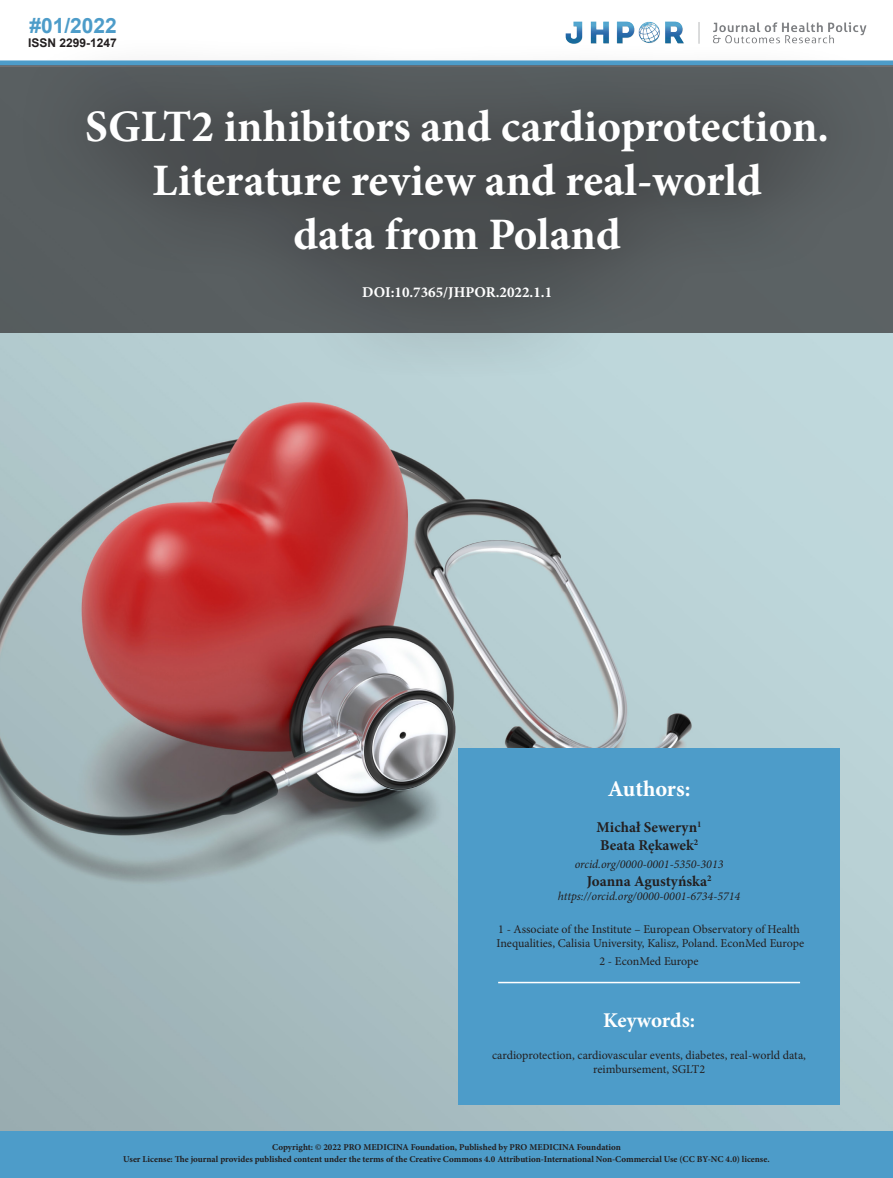
<style>
.page{position:relative;width:893px;height:1178px;background:#fff}
.page>*{position:absolute;margin:0;border:0;box-sizing:border-box;transform-origin:0 0}
.t1{font:700 45px/54px "Minion Pro";letter-spacing:-.005em;color:#fff;text-align:center}
.t2{font:700 22.5px "Minion Pro";letter-spacing:-.005em;color:#fff}
.t3{font:700 21px "Minion Pro";letter-spacing:-.005em;color:#fff}
.t4{font:700 21px "Arial";color:#4d9cc9}
.t5{font:700 15px/18px "Minion Pro";color:#231f20}
.t6{font:700 15px "Minion Pro";color:#fff}
.t7{font:12px/14.4px "Minion Pro";color:#231f20}
.t8{font:italic 12px "Minion Pro";color:#231f20}
.t9{font:700 12px "Arial";color:#231f20}
.t10{font:700 12px "Minion Pro";color:#231f20}
.t11{font:700 9px/12px "Minion Pro";color:#231f20;text-align:center}
</style>
<div class="page">
<img style="left:0;top:332px;width:893px;height:800px">
<div style="left:15px;top:35px;width:878px;height:346px;background:#231f20;opacity:.96"></div>
<div style="left:458px;top:748px;width:382px;height:356px;background:#4d9cc9"></div>
<hr style="left:498px;top:982px;width:302px;height:1px;background:#fff">
<img style="left:550px;top:21px;width:325px;height:26px">
<hr style="left:0;top:61px;width:893px;height:4px;background:#4d9cc9">
<div style="left:0;top:1132px;width:893px;height:46px;background:#4d9cc9"></div>
<h3 class="t4" style="left:29px;top:10px;width:89px">#01/2022</h3>
<h3 class="t9" style="left:28px;top:34px;width:90px">ISSN 2299-1247</h3>
<h1 class="t1" style="left:85px;top:99px;width:745px">SGLT2 inhibitors and cardioprotection.<br>Literature review and real-world<br>data from Poland</h1>
<h3 class="t6" style="left:362px;top:282px;width:192px">DOI:10.7365/JHPOR.2022.1.1</h3>
<h2 class="t2" style="left:608px;top:773px;width:84px">Authors:</h2>
<h3 class="t5" style="left:597px;top:818px;width:106px">Michał Seweryn<sup>1<br></sup>Beata Rękawek<sup>2</sup></h3>
<h3 class="t8" style="left:575px;top:856px;width:150px">orcid.org/0000-0001-5350-3013</h3>
<h3 class="t5" style="left:587px;top:872px;width:126px">Joanna Agustyńska<sup>2</sup></h3>
<h3 class="t8" style="left:558px;top:888px;width:184px">https://orcid.org/0000-0001-6734-5714</h3>
<h3 class="t7" style="left:496px;top:922px;width:309px">1 - Associate of the Institute – European Observatory of Health<br>Inequalities, Calisia University, Kalisz, Poland. EconMed Europe</h3>
<h3 class="t7" style="left:599px;top:954px;width:101px">2 - EconMed Europe</h3>
<h3 class="t3" style="left:603px;top:1005px;width:94px">Keywords:</h3>
<h3 class="t7" style="left:492px;top:1048px;width:315px;text-align:center">cardioprotection, cardiovascular events, diabetes, real-world data, reimbursement, SGLT2</h3>
<h3 class="t10" style="left:443px;top:1136px;width:7px">3</h3>
<p class="t11" style="left:123px;top:1141px;width:648px">Copyright: © 2022 PRO MEDICINA Foundation, Published by PRO MEDICINA Foundation<br>User License: The journal provides published content under the terms of the Creative Commons 4.0 Attribution-International Non-Commercial Use (CC BY-NC 4.0) license.</p>
</div>
